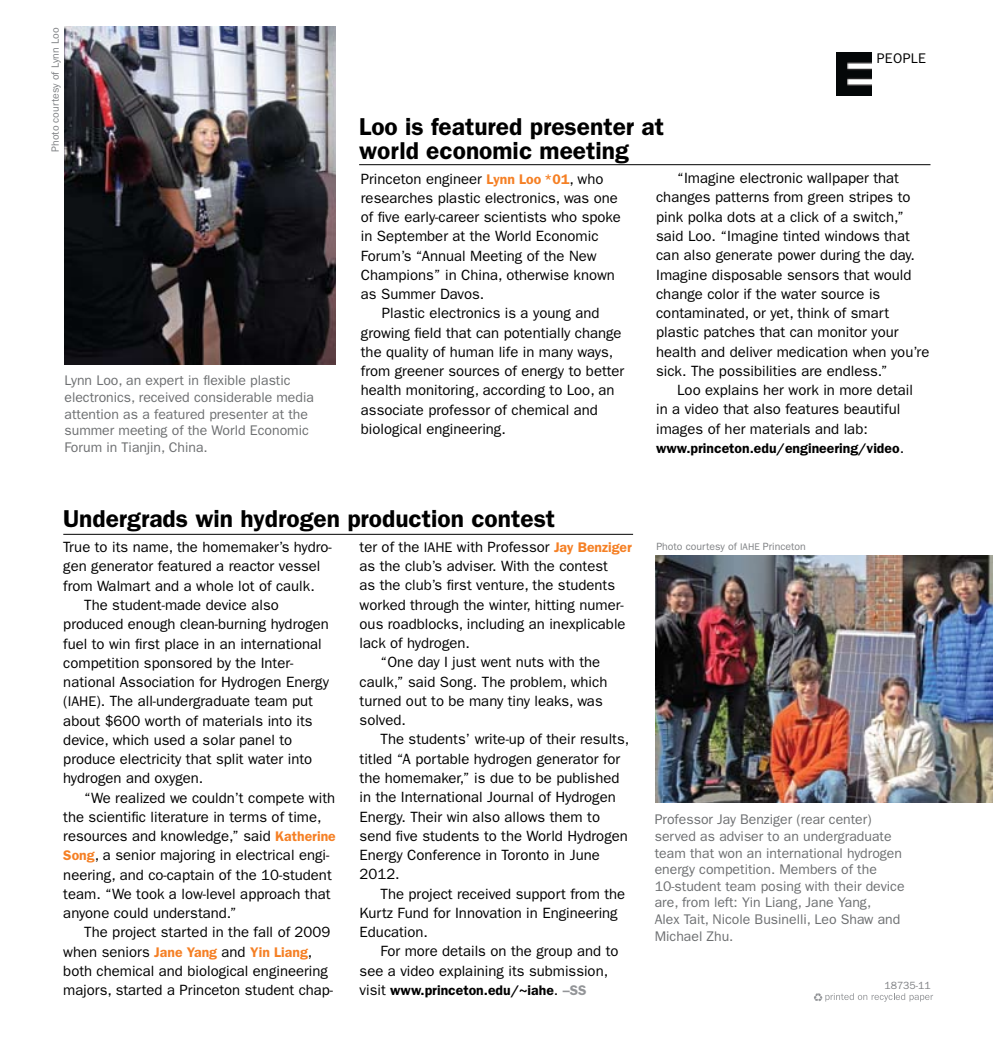
<style>
.page{position:relative;width:993px;height:1056px;background:#fff}
.page>*{position:absolute;margin:0;border:0;box-sizing:border-box;transform-origin:0 0}
.t1{font:600 24.5px/24.5px "ITC Franklin Gothic Std";color:#000}
.t2{font:14.88px/19.2px "ITC Franklin Gothic Std";color:#000}
.t3{font:14px/16.6px "ITC Franklin Gothic Std";color:#6d6f71}
.t4{font:600 14px "ITC Franklin Gothic Std";color:#000}
.t5{font:600 14px "ITC Franklin Gothic Std";color:#f58025}
.t6{font:14px "ITC Franklin Gothic Std";letter-spacing:.025em;color:#000}
.t7{font:10.5px "ITC Franklin Gothic Std";color:#808285}
.s1{font-weight:400;font-size:14.88px}
.s2{font-weight:600;font-size:14px;color:#f58025}
.s3{font-size:14px}
.s4{color:#939598}
.s5{font-weight:400;font-size:14.88px;color:#000}
.s6{font-size:9.62px}
</style>
<div class="page">
<img style="left:64px;top:26px;width:272px;height:338px">
<svg style="left:814px;top:993px;width:118px;height:8px"></svg>
<img style="left:655px;top:555px;width:337px;height:247px">
<img style="left:836px;top:53px;width:35px;height:43px">
<hr style="left:359px;top:164px;width:571px;height:1px;background:#000">
<hr style="left:63px;top:534px;width:570px;height:1px;background:#000">
<p class="t7" style="left:49px;top:152px;width:126px;rotate:-90deg">Photo courtesy of Lynn Loo</p>
<p class="t3" style="left:64px;top:372px;width:251px">Lynn Loo, an expert in flexible plastic electronics, received considerable media attention as a featured presenter at the summer meeting of the World Economic Forum in Tianjin, China.</p>
<p class="t6" style="left:876px;top:51px;width:51px">PEOPLE</p>
<h1 class="t1" style="left:359px;top:114px;width:306px">Loo is featured presenter at world economic meeting</h1>
<p class="t2" style="left:656px;top:169px;width:275px;text-indent:21px">“Imagine electronic wallpaper that changes patterns from green stripes to pink polka dots at a click of a switch,” said Loo. “Imagine tinted windows that can also generate power during the day.<br>Imagine disposable sensors that would change color if the water source is contaminated, or yet, think of smart plastic patches that can monitor your health and deliver medication when you’re sick. The possibilities are endless.”</p>
<p class="t2" style="left:656px;top:380px;width:258px;text-indent:21px">Loo explains her work in more detail in a video that also features beautiful images of her materials and lab:</p>
<p class="t4" style="left:656px;top:440px;width:249px">www.princeton.edu/engineering/video<span class="s1">.</span></p>
<p class="t2" style="left:361px;top:169px;width:261px">Princeton engineer <span class="s2">Lynn Loo *01</span>, who researches plastic electronics, was one of five early-career scientists who spoke in September at the World Economic Forum’s “Annual Meeting of the New Champions” in China, otherwise known as Summer Davos.</p>
<p class="t2" style="left:361px;top:304px;width:265px;text-indent:21px">Plastic electronics is a young and growing field that can potentially change the quality of human life in many ways, from greener sources of energy to better health monitoring, according to Loo, an associate professor of chemical and biological engineering.</p>
<h1 class="t1" style="left:63px;top:506px;width:493px">Undergrads win hydrogen production contest</h1>
<p class="t2" style="left:359px;top:537px;width:274px">ter of the <span class="s3">IAHE</span> with Professor <span class="s2">Jay Benziger</span></p>
<p class="t2" style="left:359px;top:556px;width:250px">as the club’s adviser. With the contest</p>
<p class="t2" style="left:359px;top:575px;width:257px">as the club’s first venture, the students</p>
<p class="t2" style="left:359px;top:595px;width:266px">worked through the winter, hitting numer-</p>
<p class="t2" style="left:359px;top:614px;width:267px">ous roadblocks, including an inexplicable</p>
<p class="t2" style="left:359px;top:633px;width:112px">lack of hydrogen.</p>
<p class="t2" style="left:380px;top:652px;width:221px">“One day I just went nuts with the</p>
<p class="t2" style="left:359px;top:672px;width:249px">caulk,” said Song. The problem, which</p>
<p class="t2" style="left:359px;top:691px;width:244px">turned out to be many tiny leaks, was</p>
<p class="t2" style="left:359px;top:710px;width:48px">solved.</p>
<p class="t2" style="left:380px;top:729px;width:250px">The students’ write-up of their results,</p>
<p class="t2" style="left:359px;top:749px;width:262px">titled “A portable hydrogen generator for</p>
<p class="t2" style="left:359px;top:768px;width:261px">the homemaker,” is due to be published</p>
<p class="t2" style="left:359px;top:787px;width:257px">in the International Journal of Hydrogen</p>
<p class="t2" style="left:359px;top:806px;width:242px">Energy. Their win also allows them to</p>
<p class="t2" style="left:359px;top:826px;width:270px">send five students to the World Hydrogen</p>
<p class="t2" style="left:359px;top:845px;width:242px">Energy Conference in Toronto in June</p>
<p class="t2" style="left:359px;top:864px;width:42px">2012.</p>
<p class="t2" style="left:380px;top:883px;width:246px">The project received support from the</p>
<p class="t2" style="left:359px;top:903px;width:259px">Kurtz Fund for Innovation in Engineering</p>
<p class="t2" style="left:359px;top:922px;width:70px">Education.</p>
<p class="t2" style="left:380px;top:941px;width:239px">For more details on the group and to</p>
<p class="t2" style="left:359px;top:960px;width:250px">see a video explaining its submission,</p>
<p class="t4" style="left:359px;top:981px;width:228px"><span class="s1">visit</span> www.princeton.edu/~iahe<span class="s1">.</span> <span class="s4">–SS</span></p>
<p class="t2" style="left:63px;top:537px;width:270px">True to its name, the homemaker’s hydro-</p>
<p class="t2" style="left:63px;top:557px;width:259px">gen generator featured a reactor vessel</p>
<p class="t2" style="left:63px;top:576px;width:253px">from Walmart and a whole lot of caulk.</p>
<p class="t2" style="left:84px;top:595px;width:196px">The student-made device also</p>
<p class="t2" style="left:63px;top:614px;width:267px">produced enough clean-burning hydrogen</p>
<p class="t2" style="left:63px;top:634px;width:260px">fuel to win first place in an international</p>
<p class="t2" style="left:63px;top:653px;width:231px">competition sponsored by the Inter-</p>
<p class="t2" style="left:63px;top:672px;width:267px">national Association for Hydrogen Energy</p>
<p class="t2" style="left:63px;top:691px;width:251px">(<span class="s3">IAHE</span>). The all-undergraduate team put</p>
<p class="t2" style="left:63px;top:711px;width:251px">about $600 worth of materials into its</p>
<p class="t2" style="left:63px;top:730px;width:230px">device, which used a solar panel to</p>
<p class="t2" style="left:63px;top:749px;width:250px">produce electricity that split water into</p>
<p class="t2" style="left:63px;top:768px;width:142px">hydrogen and oxygen.</p>
<p class="t2" style="left:84px;top:788px;width:252px">“We realized we couldn’t compete with</p>
<p class="t2" style="left:63px;top:807px;width:260px">the scientific literature in terms of time,</p>
<p class="t2" style="left:63px;top:826px;width:274px">resources and knowledge,” said <span class="s2">Katherine</span></p>
<p class="t2" style="left:63px;top:845px;width:267px"><span class="s2">Song</span>, a senior majoring in electrical engi-</p>
<p class="t2" style="left:63px;top:865px;width:270px">neering, and co-captain of the 10-student</p>
<p class="t2" style="left:63px;top:884px;width:269px">team. “We took a low-level approach that</p>
<p class="t2" style="left:63px;top:903px;width:175px">anyone could understand.”</p>
<p class="t2" style="left:84px;top:922px;width:247px">The project started in the fall of 2009</p>
<p class="t5" style="left:63px;top:943px;width:250px"><span class="s5">when seniors</span> Jane Yang <span class="s5">and</span> Yin Liang<span class="s5">,</span></p>
<p class="t2" style="left:63px;top:961px;width:271px">both chemical and biological engineering majors, started a Princeton student chap-</p>
<p class="t7" style="left:656px;top:540px;width:151px">Photo courtesy of <span class="s6">IAHE</span> Princeton</p>
<p class="t3" style="left:654px;top:811px;width:251px">Professor Jay Benziger (rear center) served as adviser to an undergraduate team that won an international hydrogen energy competition. Members of the 10-student team posing with their device are, from left: Yin Liang, Jane Yang,<br>Alex Tait, Nicole Businelli, Leo Shaw and Michael Zhu.</p>
<p class="t7" style="left:884px;top:978px;width:48px">18735-11</p>
</div>
